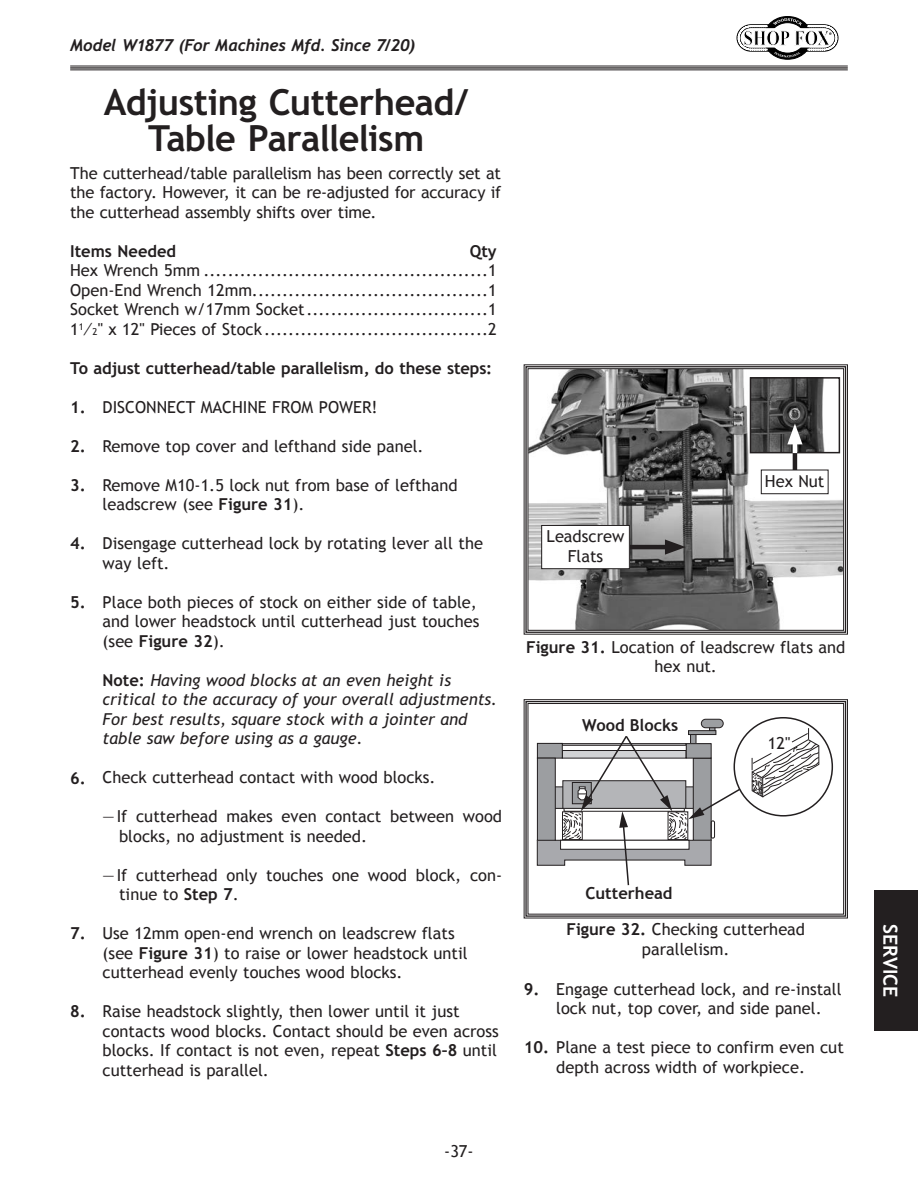
<style>
.page{position:relative;width:918px;height:1188px;background:#fff}
.page>*{position:absolute;margin:0;border:0;box-sizing:border-box;transform-origin:0 0}
.SF-2nd_Level_Heading{font:36px/36px "Trebuchet MS Bold";letter-spacing:-.02em;color:#231f20;text-align:center}
.t1{font:19.5px "Trebuchet MS Bold";letter-spacing:-.01em;color:#fff}
.SF-Primary_List{font:16.5px/19.5px "Trebuchet MS";color:#231f20}
.SF-Inventory_List{font:16.5px "Trebuchet MS";color:#231f20}
.SF-Primary_List-2{font:16.5px/19.5px "Trebuchet MS Italic";color:#231f20}
.SF-Normal_Paragraph{font:16.5px/19.5px "Trebuchet MS";letter-spacing:-.01em;color:#231f20;text-align:justify}
.SF-Inv_Sub1{font:16.5px/19.5px "Trebuchet MS";color:#231f20}
.SF-Figure_Text{font:16.5px/19.5px "Trebuchet MS";color:#231f20;text-align:center}
.SF-Normal_Paragraph-2{font:16.5px "Trebuchet MS Bold";letter-spacing:-.005em;color:#231f20}
.t2{font:italic 16.5px "Trebuchet MS Bold";letter-spacing:-.01em;color:#231f20}
.t3{font:700 16.5px "Trebuchet MS";color:#231f20}
.SF-Inventory_Heading{font:16.5px "Trebuchet MS Bold";color:#231f20}
.s1{font-size:9.6px}
.s2{font-family:"Trebuchet MS Bold"}
</style>
<div class="page">
<svg style="left:736px;top:16px;width:103px;height:44px"></svg>
<hr style="left:70px;top:66px;width:778px;height:4px;background:#747273">
<hr style="left:70px;top:66px;width:778px;height:1px;background:#231f20">
<hr style="left:70px;top:67px;width:778px;height:2px;background:#231f20">
<hr style="left:70px;top:70px;width:778px;height:1px;background:#231f20">
<div style="left:875px;top:890px;width:43px;height:141px;background:#231f20"></div>
<svg style="left:523px;top:699px;width:325px;height:220px"></svg>
<div style="left:525px;top:701px;width:321px;height:216px;border:1px solid #231f20"></div>
<div style="left:528px;top:703px;width:316px;height:211px;border:1px solid #231f20"></div>
<svg style="left:523px;top:364px;width:325px;height:271px"></svg>
<div style="left:525px;top:366px;width:321px;height:267px;border:1px solid #231f20"></div>
<div style="left:528px;top:368px;width:316px;height:263px;border:1px solid #231f20"></div>
<img style="left:753px;top:380px;width:84px;height:70px">
<div style="left:750px;top:377px;width:90px;height:76px;border:2px solid #231f20"></div>
<hr style="left:793px;top:453px;width:4px;height:37px;background:#231f20">
<hr style="left:596px;top:545px;width:77px;height:4px;background:#231f20">
<svg style="left:665px;top:539px;width:21px;height:16px"></svg>
<div style="left:542px;top:525px;width:87px;height:44px;background:#fff"></div>
<div style="left:541px;top:525px;width:89px;height:44px;border:1px solid #231f20"></div>
<div style="left:761px;top:470px;width:67px;height:24px;background:#fff"></div>
<div style="left:761px;top:470px;width:68px;height:24px;border:1px solid #231f20"></div>
<hr style="left:793px;top:436px;width:4px;height:17px;background:#fff">
<svg style="left:787px;top:424px;width:16px;height:20px"></svg>
<p class="t2" style="left:70px;top:36px;width:347px">Model W1877 (For Machines Mfd. Since 7/20)</p>
<p class="SF-2nd_Level_Heading" style="left:104px;top:84px;width:366px">Adjusting Cutterhead/<br>Table Parallelism</p>
<p class="SF-Normal_Paragraph" style="left:70px;top:164px;width:433px">The cutterhead/table parallelism has been correctly set at the factory. However, it can be re-adjusted for accuracy if the cutterhead assembly shifts over time.</p>
<p class="SF-Inventory_Heading" style="left:70px;top:241px;width:108px">Items Needed</p>
<p class="SF-Inventory_Heading" style="left:470px;top:241px;width:29px">Qty</p>
<p class="SF-Inventory_List" style="left:70px;top:261px;width:428px">Hex Wrench 5mm ...............................................1</p>
<p class="SF-Inventory_List" style="left:70px;top:280px;width:428px">Open-End Wrench 12mm.......................................1</p>
<p class="SF-Inventory_List" style="left:70px;top:300px;width:428px">Socket Wrench w/17mm Socket..............................1</p>
<p class="SF-Inventory_List" style="left:70px;top:319px;width:428px">1<sup>1</sup>⁄<span class="s1">2</span>" x 12" Pieces of Stock.....................................2</p>
<p class="SF-Normal_Paragraph-2" style="left:70px;top:358px;width:424px">To adjust cutterhead/table parallelism, do these steps:</p>
<p class="SF-Primary_List" style="left:70px;top:398px;width:309px"><span class="s2">1.</span> DISCONNECT MACHINE FROM POWER!</p>
<p class="SF-Primary_List" style="left:70px;top:437px;width:355px"><span class="s2">2.</span> Remove top cover and lefthand side panel.</p>
<p class="SF-Primary_List" style="left:103px;top:476px;width:356px;text-indent:-32px"><span class="s2">3.</span> Remove M10-1.5 lock nut from base of lefthand leadscrew (see <span class="s2">Figure 31</span>).</p>
<p class="SF-Primary_List" style="left:103px;top:534px;width:382px;text-indent:-32px"><span class="s2">4.</span> Disengage cutterhead lock by rotating lever all the way left.</p>
<p class="SF-Primary_List" style="left:103px;top:593px;width:378px;text-indent:-32px"><span class="s2">5.</span> Place both pieces of stock on either side of table, and lower headstock until cutterhead just touches (see <span class="s2">Figure 32</span>).</p>
<p class="SF-Primary_List-2" style="left:103px;top:671px;width:396px"><span class="s2">Note:</span> Having wood blocks at an even height is critical to the accuracy of your overall adjustments.<br>For best results, square stock with a jointer and table saw before using as a gauge.</p>
<p class="SF-Primary_List" style="left:70px;top:768px;width:367px"><span class="s2">6.</span> Check cutterhead contact with wood blocks.</p>
<p class="SF-Inv_Sub1" style="left:119px;top:807px;width:385px;text-indent:-17px">—If cutterhead makes even contact between wood blocks, no adjustment is needed.</p>
<p class="SF-Inv_Sub1" style="left:119px;top:866px;width:385px;text-indent:-16px">—If cutterhead only touches one wood block, con&shy;tinue to <span class="s2">Step 7</span>.</p>
<p class="SF-Primary_List" style="left:103px;top:924px;width:367px;text-indent:-32px"><span class="s2">7.</span> Use 12mm open-end wrench on leadscrew flats (see <span class="s2">Figure 31</span>) to raise or lower headstock until cutterhead evenly touches wood blocks.</p>
<p class="SF-Primary_List" style="left:103px;top:1002px;width:398px;text-indent:-32px"><span class="s2">8.</span> Raise headstock slightly, then lower until it just contacts wood blocks. Contact should be even across blocks. If contact is not even, repeat <span class="s2">Steps 6–8</span> until cutterhead is parallel.</p>
<p class="SF-Figure_Text" style="left:547px;top:527px;width:79px">Leadscrew<br>Flats</p>
<p class="SF-Figure_Text" style="left:765px;top:472px;width:61px">Hex Nut</p>
<p class="SF-Figure_Text" style="left:526px;top:637px;width:321px"><span class="s2">Figure 31.</span> Location of leadscrew flats and hex nut.</p>
<p class="t3" style="left:582px;top:714px;width:98px">Wood Blocks</p>
<p class="SF-Primary_List" style="left:768px;top:734px;width:24px">12"</p>
<p class="t3" style="left:585px;top:883px;width:89px">Cutterhead</p>
<p class="SF-Figure_Text" style="left:566px;top:920px;width:240px"><span class="s2">Figure 32.</span> Checking cutterhead parallelism.</p>
<p class="SF-Primary_List" style="left:556px;top:979px;width:287px;text-indent:-32px"><span class="s2">9.</span> Engage cutterhead lock, and re-install lock nut, top cover, and side panel.</p>
<p class="SF-Primary_List" style="left:524px;top:1038px;width:322px;text-align:center"><span class="s2">10.</span> Plane a test piece to confirm even cut depth across width of workpiece.</p>
<p class="SF-Primary_List" style="left:444px;top:1142px;width:31px">-37-</p>
<p class="t1" style="left:903px;top:924px;width:74px;rotate:90deg">SERVICE</p>
</div>
